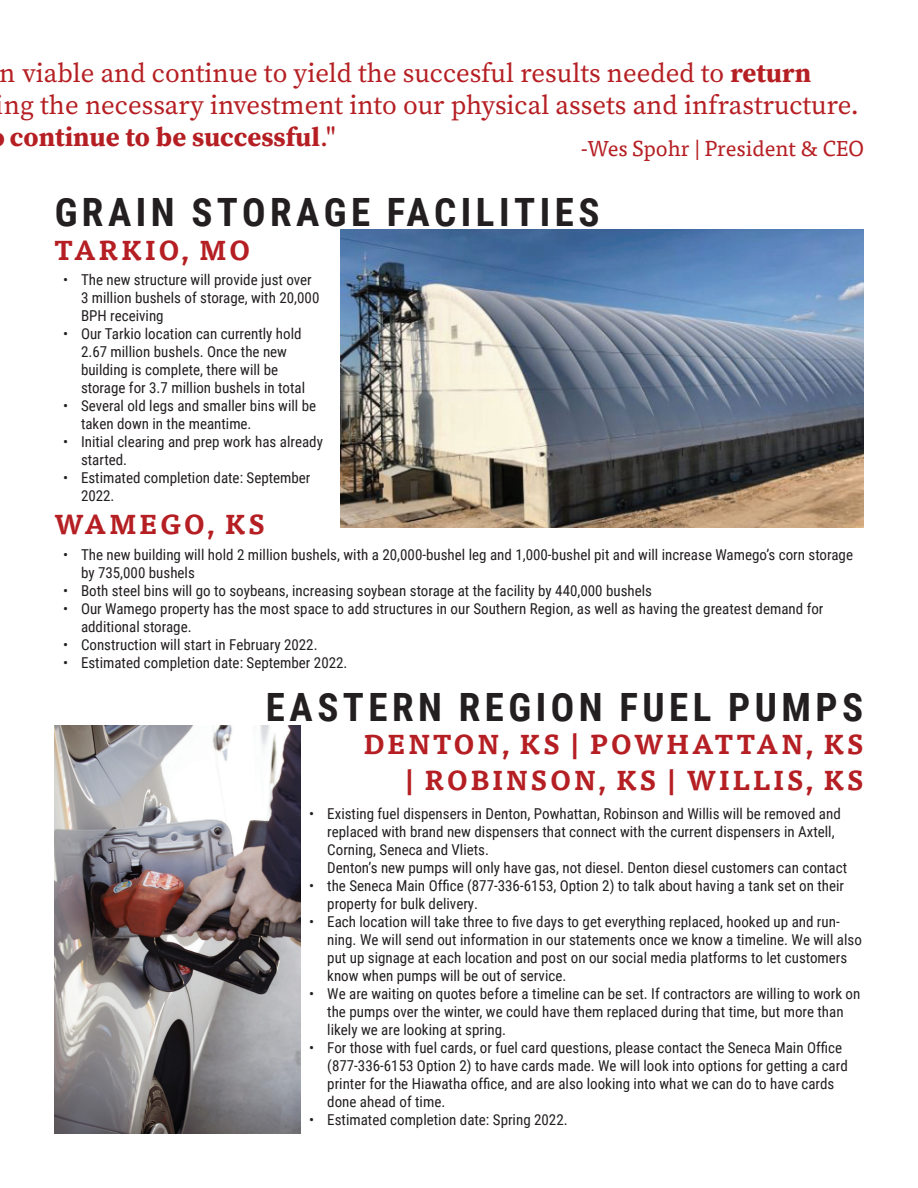
<style>
.page{position:relative;width:918px;height:1188px;background:#fff}
.page>*{position:absolute;margin:0;border:0;box-sizing:border-box;transform-origin:0 0}
.t1{font:700 39px "Roboto Condensed";letter-spacing:.115em;color:#231f20}
.t2{font:700 27px/36px "Tisa Pro";letter-spacing:.09em;color:#b51f23;text-align:right}
.t3{font:26.85px/32.1px "Source Serif Pro";color:#b51f23}
.t4{font:21.6px "Tisa Pro";color:#b51f23}
.t5{font:15px/18px "Roboto Condensed";color:#231f20}
.s1{font-weight:700}
</style>
<div class="page">
<img style="left:340px;top:230px;width:524px;height:297px">
<img style="left:54px;top:725px;width:247px;height:409px">
<h3 class="t3" style="left:0;top:57px;width:860px">n viable and continue to yield the succesful results needed to <span class="s1">return<br></span>ng the necessary investment into our physical assets and infrastructure. <span class="s1">continue to be successful</span>."</h3>
<h3 class="t4" style="left:581px;top:132px;width:285px">-Wes Spohr | President &amp; CEO</h3>
<h1 class="t1" style="left:55px;top:185px;width:546px">GRAIN STORAGE FACILITIES</h1>
<h2 class="t2" style="left:54px;top:231px;width:198px">TARKIO, MO</h2>
<p class="t5" style="left:81px;top:270px;width:240px;text-indent:-18px">• The new structure will provide just over<br>3 million bushels of storage, with 20,000<br>BPH receiving</p>
<p class="t5" style="left:81px;top:324px;width:226px;text-indent:-18px">• Our Tarkio location can currently hold 2.67 million bushels. Once the new building is complete, there will be storage for 3.7 million bushels in total</p>
<p class="t5" style="left:81px;top:396px;width:237px;text-indent:-18px">• Several old legs and smaller bins will be taken down in the meantime.</p>
<p class="t5" style="left:81px;top:432px;width:243px;text-indent:-18px">• Initial clearing and prep work has already started.</p>
<p class="t5" style="left:81px;top:468px;width:231px;text-indent:-18px">• Estimated completion date: September<br>2022.</p>
<h2 class="t2" style="left:54px;top:505px;width:213px">WAMEGO, KS</h2>
<p class="t5" style="left:81px;top:545px;width:774px;text-indent:-18px">• The new building will hold 2 million bushels, with a 20,000-bushel leg and 1,000-bushel pit and will increase Wamego’s corn storage by 735,000 bushels</p>
<p class="t5" style="left:63px;top:581px;width:591px">• Both steel bins will go to soybeans, increasing soybean storage at the facility by 440,000 bushels</p>
<p class="t5" style="left:81px;top:599px;width:744px;text-indent:-18px">• Our Wamego property has the most space to add structures in our Southern Region, as well as having the greatest demand for additional storage.</p>
<p class="t5" style="left:63px;top:635px;width:256px">• Construction will start in February 2022.</p>
<p class="t5" style="left:63px;top:653px;width:286px">• Estimated completion date: September 2022.</p>
<h1 class="t1" style="left:266px;top:680px;width:599px">EASTERN REGION FUEL PUMPS</h1>
<h2 class="t2" style="left:364px;top:724px;width:502px">DENTON, KS | POWHATTAN, KS | ROBINSON, KS | WILLIS, KS</h2>
<p class="t5" style="left:327px;top:804px;width:521px;text-indent:-18px">• Existing fuel dispensers in Denton, Powhattan, Robinson and Willis will be removed and replaced with brand new dispensers that connect with the current dispensers in Axtell, Corning, Seneca and Vliets.<br>Denton’s new pumps will only have gas, not diesel. Denton diesel customers can contact</p>
<p class="t5" style="left:327px;top:876px;width:518px;text-indent:-18px">• the Seneca Main Office (877-336-6153, Option 2) to talk about having a tank set on their property for bulk delivery.</p>
<p class="t5" style="left:327px;top:912px;width:536px;text-indent:-18px">• Each location will take three to five days to get everything replaced, hooked up and run&shy;ning. We will send out information in our statements once we know a timeline. We will also put up signage at each location and post on our social media platforms to let customers know when pumps will be out of service.</p>
<p class="t5" style="left:327px;top:984px;width:535px;text-indent:-18px">• We are waiting on quotes before a timeline can be set. If contractors are willing to work on the pumps over the winter, we could have them replaced during that time, but more than likely we are looking at spring.</p>
<p class="t5" style="left:327px;top:1038px;width:522px;text-indent:-18px">• For those with fuel cards, or fuel card questions, please contact the Seneca Main Office (877-336-6153 Option 2) to have cards made. We will look into options for getting a card printer for the Hiawatha office, and are also looking into what we can do to have cards done ahead of time.</p>
<p class="t5" style="left:309px;top:1110px;width:260px">• Estimated completion date: Spring 2022.</p>
</div>
